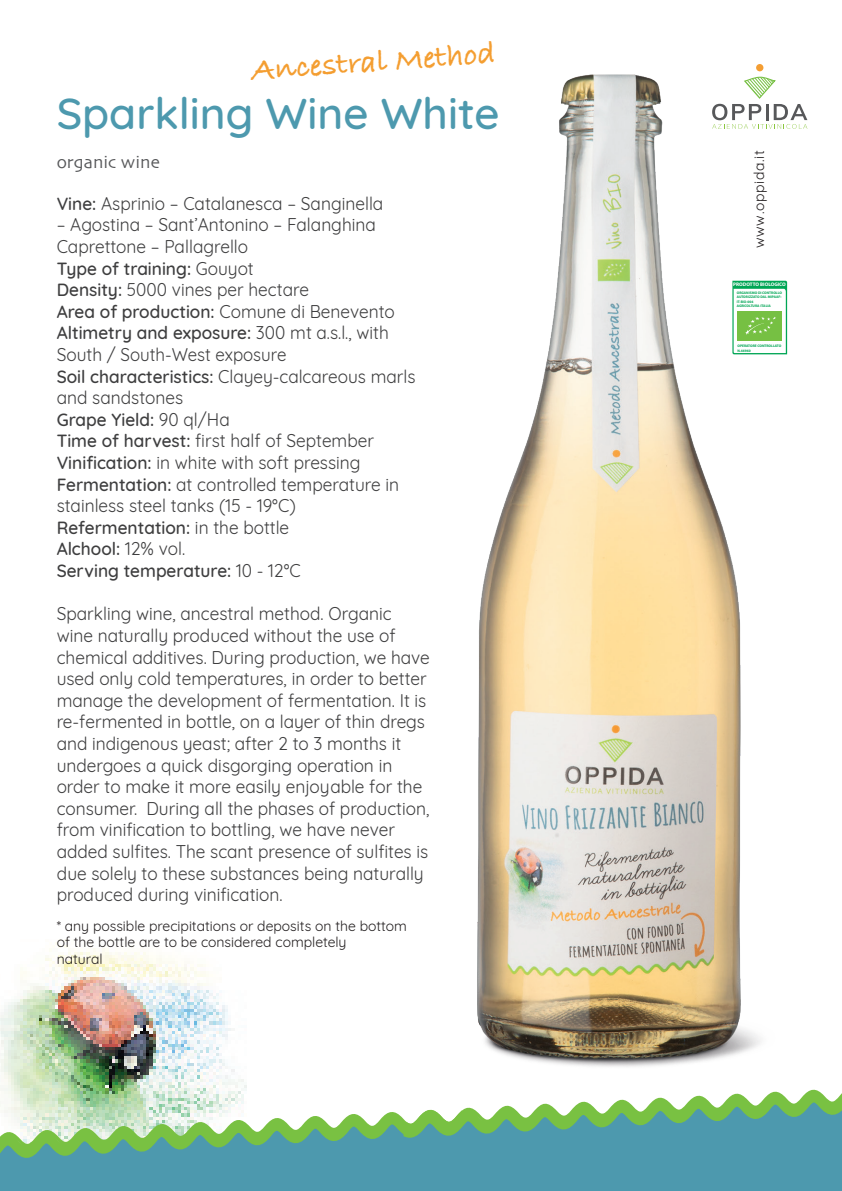
<style>
.page{position:relative;width:842px;height:1191px;background:#fff}
.page>*{position:absolute;margin:0;border:0;box-sizing:border-box;transform-origin:0 0}
.t1{font:500 44px "Quicksand";color:#4d99ae}
.t2{font:700 32px "Bradley Hand ITCTT";color:#f49e31}
.t3{font:18px/21.6px "Quicksand";color:#3e3e3f;scale:.96 1}
.t4{font:18px "Skia";color:#57585a}
.t5{font:14px/16.8px "Quicksand";color:#231f20}
.t6{font:14px "Quicksand";letter-spacing:.05em;color:#231f20}
.t7{font:700 5px "Myriad Pro";color:#fff}
.t8{font:700 3.6px/4.4px "Myriad Pro";color:#00a655}
.s1{font-weight:500}
</style>
<div class="page">
<svg style="left:784px;top:281px;width:3px;height:73px"></svg>
<div style="left:756px;top:64px;width:7px;height:7px;background:#f49e33;border-radius:50%"></div>
<svg style="left:784px;top:104px;width:23px;height:25px"></svg>
<img style="left:0;top:942px;width:235px;height:131px">
<img style="left:477px;top:71px;width:307px;height:996px">
<div style="left:0;top:1168px;width:842px;height:23px;background:#4d99ae"></div>
<svg style="left:0;top:1073px;width:842px;height:95px"></svg>
<h2 class="t2" style="left:250px;top:46px;width:246px;rotate:-4deg">Ancestral Method</h2>
<h1 class="t1" style="left:57px;top:78px;width:444px">Sparkling Wine White</h1>
<p class="t4" style="left:57px;top:152px;width:105px">organic wine</p>
<p class="t3" style="left:57px;top:191px;width:342px"><span class="s1">Vine:</span> Asprinio – Catalanesca – Sanginella</p>
<p class="t3" style="left:57px;top:212px;width:375px">– Agostina – Sant’Antonino – Falanghina<br>Caprettone – Pallagrello<br><span class="s1">Type of training:</span> Gouyot<br><span class="s1">Density:</span> 5000 vines per hectare<br><span class="s1">Area of production:</span> Comune di Benevento<br><span class="s1">Altimetry and exposure:</span> 300 mt a.s.l., with<br>South / South-West exposure<br><span class="s1">Soil characteristics:</span> Clayey-calcareous marls and sandstones<br><span class="s1">Grape Yield:</span> 90 ql/Ha<br><span class="s1">Time of harvest:</span> first half of September<br><span class="s1">Vinification:</span> in white with soft pressing<br><span class="s1">Fermentation:</span> at controlled temperature in stainless steel tanks (15 - 19°C)<br><span class="s1">Refermentation:</span> in the bottle<br><span class="s1">Alchool:</span> 12% vol.<br><span class="s1">Serving temperature:</span> 10 - 12°C</p>
<p class="t3" style="left:57px;top:601px;width:390px">Sparkling wine, ancestral method. Organic wine naturally produced without the use of chemical additives. During production, we have used only cold temperatures, in order to better manage the development of fermentation. It is re-fermented in bottle, on a layer of thin dregs and indigenous yeast; after 2 to 3 months it undergoes a quick disgorging operation in order to make it more easily enjoyable for the consumer. During all the phases of production, from vinification to bottling, we have never added sulfites. The scant presence of sulfites is due solely to these substances being naturally produced during vinification.</p>
<p class="t5" style="left:57px;top:915px;width:352px">* any possible precipitations or deposits on the bottom of the bottle are to be considered completely<br>natural</p>
<p class="t6" style="left:748px;top:248px;width:99px;rotate:-90deg">www.oppida.it</p>
<p class="t7" style="left:733px;top:281px;width:54px">PRODOTTO BIOLOGICO</p>
<p class="t8" style="left:737px;top:290px;width:47px">ORGANISMO DI CONTROLLO<br>AUTORIZZATO DAL MIPAAF:<br>IT-BIO-004<br>AGRICOLTURA ITALIA</p>
<p class="t8" style="left:737px;top:344px;width:45px">OPERATORE CONTROLLATO<br>N.46960</p>
</div>
